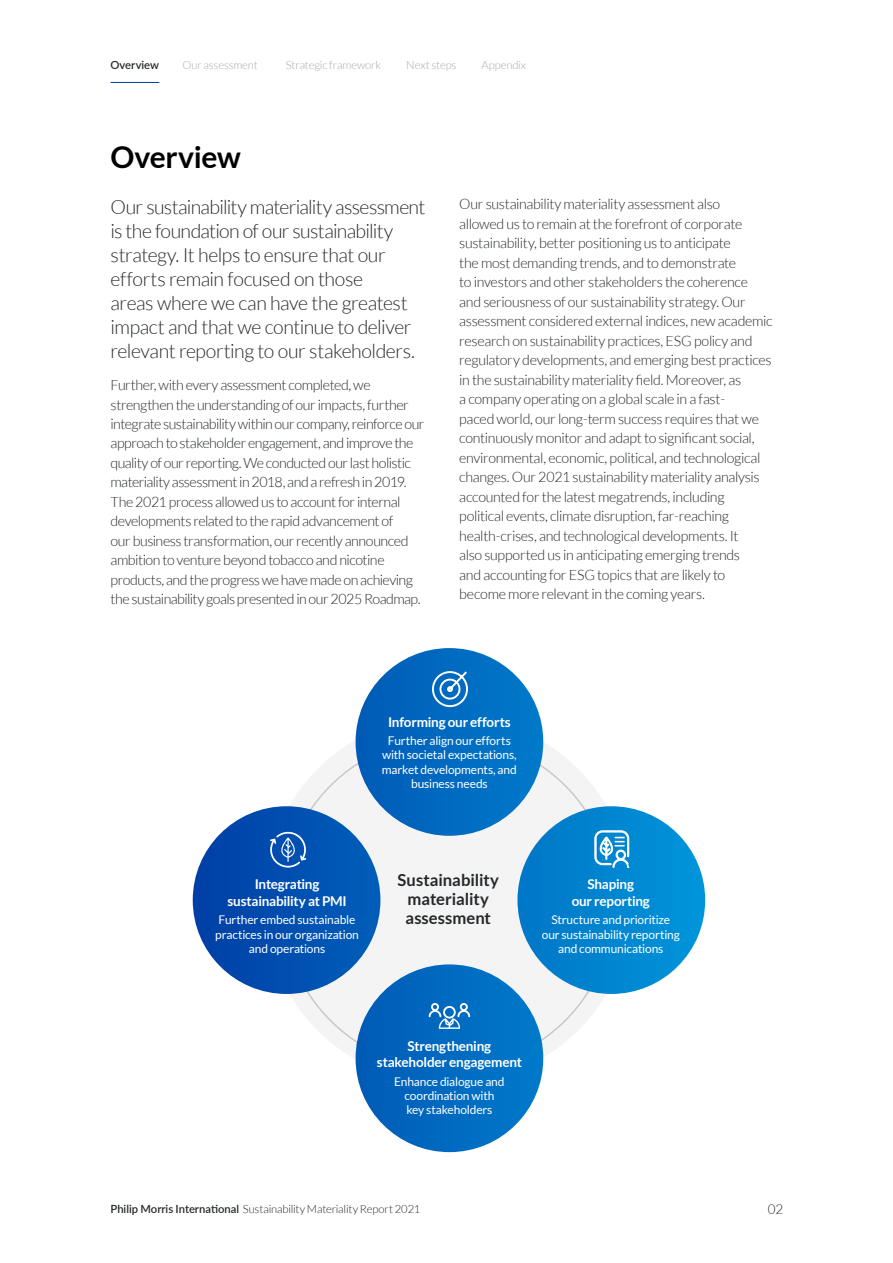
<style>
.page{position:relative;width:893px;height:1263px;background:#fff}
.page>*{position:absolute;margin:0;border:0;box-sizing:border-box;transform-origin:0 0}
.t1{font:700 30px "Lato";letter-spacing:-.015em;color:#000}
.t2{font:300 19.5px/24px "Lato";letter-spacing:-.025em;color:#25282a}
.t3{font:700 16.5px/18.9px "Lato";color:#25282a;text-align:center}
.t4{font:300 14.25px/19.5px "Lato";letter-spacing:-.025em;color:#25282a}
.t5{font:700 13.5px/16.5px "Lato";letter-spacing:-.015em;color:#fff;text-align:center}
.t6{font:300 13.5px "Lato";color:#25282a}
.t7{font:12px/14.2px "Lato";letter-spacing:-.015em;color:#fff;text-align:center}
.t8{font:300 11.25px "Lato";letter-spacing:-.015em;color:#25282a}
.t9{font:300 11.25px "Lato";letter-spacing:-.01em;color:#a8a9aa}
.t10{font:600 11.25px "Lato";color:#25282a}
.s1{font-weight:600}
</style>
<div class="page">
<div style="left:263px;top:715px;width:369px;height:369px;background:#f4f4f4;border-radius:50%"></div>
<div style="left:193px;top:806px;width:187px;height:188px;background:linear-gradient(to right,#0140a6,#005eb9);border-radius:94px"></div>
<svg style="left:268px;top:830px;width:40px;height:37px"></svg>
<div style="left:517px;top:806px;width:188px;height:188px;background:linear-gradient(to right,#0478c8,#0095da);border-radius:94px"></div>
<svg style="left:594px;top:830px;width:35px;height:38px"></svg>
<div style="left:356px;top:964px;width:187px;height:188px;background:linear-gradient(to right,#015bb7,#017aca);border-radius:94px"></div>
<svg style="left:429px;top:1003px;width:41px;height:26px"></svg>
<div style="left:356px;top:648px;width:187px;height:188px;background:linear-gradient(to right,#005bb7,#017aca);border-radius:94px"></div>
<svg style="left:431px;top:669px;width:38px;height:39px"></svg>
<hr style="left:111px;top:82px;width:48px;height:1px;background:#003da5">
<p class="t10" style="left:111px;top:57px;width:50px">Overview</p>
<p class="t9" style="left:182px;top:59px;width:77px">Our assessment</p>
<p class="t9" style="left:286px;top:59px;width:97px">Strategic framework</p>
<p class="t9" style="left:406px;top:59px;width:52px">Next steps</p>
<p class="t9" style="left:481px;top:59px;width:46px">Appendix</p>
<h1 class="t1" style="left:111px;top:140px;width:132px">Overview</h1>
<p class="t2" style="left:111px;top:195px;width:316px">Our sustainability materiality assessment is the foundation of our sustainability strategy. It helps to ensure that our efforts remain focused on those<br>areas where we can have the greatest impact and that we continue to deliver relevant reporting to our stakeholders.</p>
<p class="t4" style="left:111px;top:375px;width:316px">Further, with every assessment completed, we strengthen the understanding of our impacts, further integrate sustainability within our company, reinforce our approach to stakeholder engagement, and improve the quality of our reporting. We conducted our last holistic materiality assessment in 2018, and a refresh in 2019.<br>The 2021 process allowed us to account for internal developments related to the rapid advancement of<br>our business transformation, our recently announced ambition to venture beyond tobacco and nicotine products, and the progress we have made on achieving the sustainability goals presented in our 2025 Roadmap.</p>
<p class="t4" style="left:459px;top:195px;width:315px">Our sustainability materiality assessment also<br>allowed us to remain at the forefront of corporate sustainability, better positioning us to anticipate<br>the most demanding trends, and to demonstrate<br>to investors and other stakeholders the coherence and seriousness of our sustainability strategy. Our assessment considered external indices, new academic research on sustainability practices, ESG policy and regulatory developments, and emerging best practices in the sustainability materiality field. Moreover, as<br>a company operating on a global scale in a fast-<br>paced world, our long-term success requires that we continuously monitor and adapt to significant social, environmental, economic, political, and technological changes. Our 2021 sustainability materiality analysis accounted for the latest megatrends, including political events, climate disruption, far-reaching health-crises, and technological developments. It<br>also supported us in anticipating emerging trends<br>and accounting for ESG topics that are likely to become more relevant in the coming years.</p>
<p class="t5" style="left:388px;top:713px;width:124px">Informing our efforts</p>
<p class="t7" style="left:382px;top:733px;width:137px">Further align our efforts with societal expectations, market developments, and business needs</p>
<p class="t5" style="left:227px;top:876px;width:121px">Integrating sustainability at PMI</p>
<p class="t7" style="left:215px;top:913px;width:145px">Further embed sustainable practices in our organization and operations</p>
<p class="t3" style="left:398px;top:870px;width:103px">Sustainability materiality assessment</p>
<p class="t5" style="left:572px;top:876px;width:80px">Shaping<br>our reporting</p>
<p class="t7" style="left:542px;top:913px;width:140px">Structure and prioritize our sustainability reporting and communications</p>
<p class="t5" style="left:377px;top:1037px;width:147px">Strengthening stakeholder engagement</p>
<p class="t7" style="left:394px;top:1074px;width:112px">Enhance dialogue and coordination with key stakeholders</p>
<p class="t8" style="left:111px;top:1202px;width:311px"><span class="s1">Philip Morris International</span> Sustainability Materiality Report 2021</p>
<p class="t6" style="left:768px;top:1202px;width:17px">02</p>
</div>
